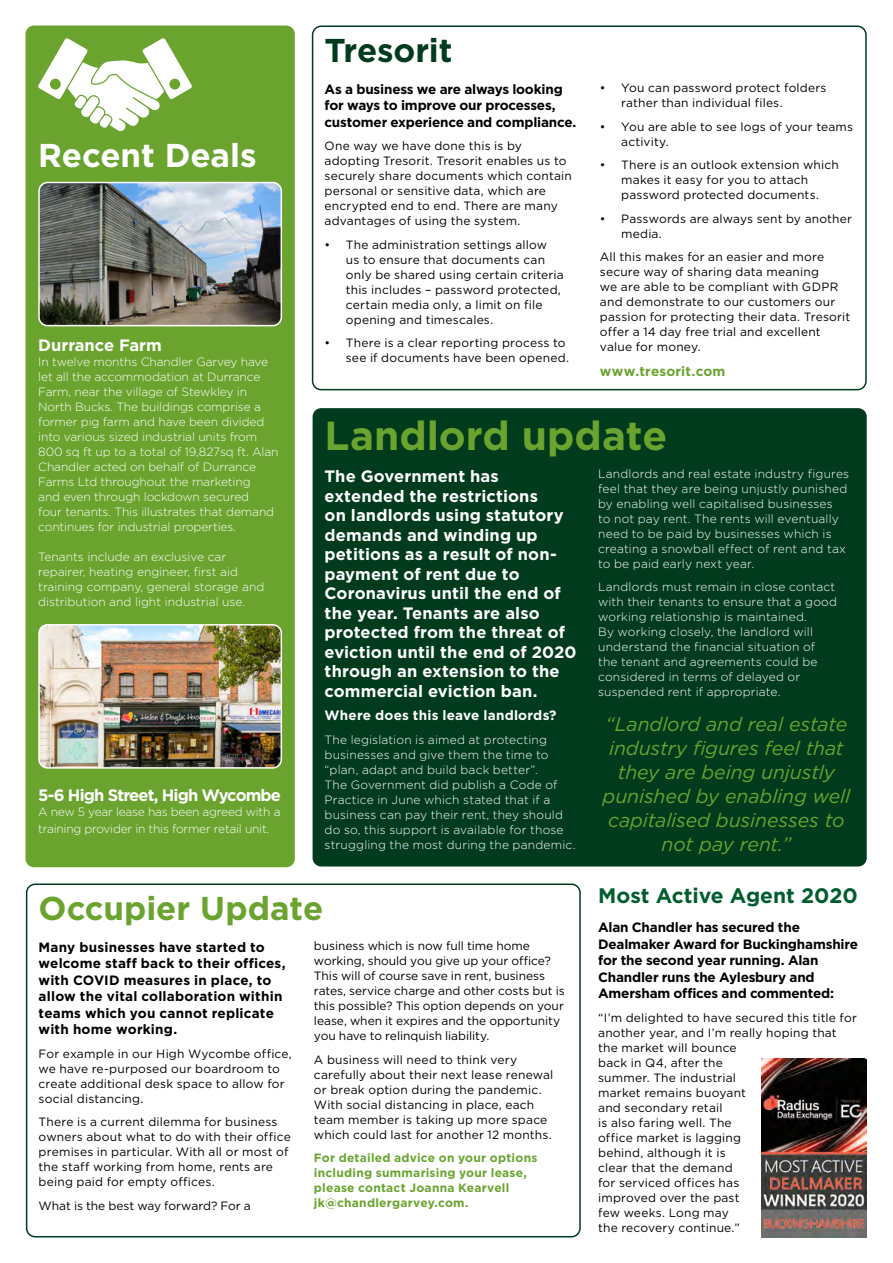
<style>
.page{position:relative;width:893px;height:1263px;background:#fff}
.page>*{position:absolute;margin:0;border:0;box-sizing:border-box;transform-origin:0 0}
.t1{font:700 40.5px "Gotham";color:#6aa42f}
.t2{font:700 33px "Gotham";color:#6aa42f}
.t3{font:700 33px "Gotham";color:#fff}
.t4{font:700 33px "Gotham";letter-spacing:-.005em;color:#003b1d}
.t5{font:700 21px "Gotham";color:#005d2e}
.t6{font:italic 19.5px/24px "Gotham";letter-spacing:-.005em;color:#6aa42f;text-align:center}
.t7{font:700 16.5px/19.5px "Gotham";letter-spacing:.005em;color:#fff}
.t8{font:700 16.5px "Gotham";letter-spacing:-.05em;color:#fff}
.t9{font:700 13.5px/16.5px "Gotham";letter-spacing:-.01em;color:#000}
.t10{font:700 13.5px/16.5px "Gotham";letter-spacing:.015em;color:#000}
.t11{font:700 13.5px "Gotham";letter-spacing:.015em;color:#fff}
.t12{font:700 13.5px "Gotham";letter-spacing:.015em;color:#6aa42f}
.t13{font:12px/15px "Gotham";letter-spacing:.015em;color:#000}
.t14{font:300 12px/15px "Gotham";color:#fff}
.t15{font:12px/15px "Gotham";letter-spacing:-.005em;color:#000}
.t16{font:700 12px/15px "Gotham";letter-spacing:.02em;color:#6aa42f}
.t17{font:300 12px/16.5px "Gotham";letter-spacing:-.02em;color:#fff}
</style>
<div class="page">
<div style="left:26px;top:883px;width:555px;height:354px;border:2px solid #003b1d;border-radius:9px"></div>
<div style="left:313px;top:408px;width:554px;height:458px;background:#003b1d;border-radius:9px"></div>
<div style="left:26px;top:26px;width:269px;height:841px;background:#6aa42f;border-radius:9px"></div>
<svg style="left:38px;top:38px;width:154px;height:93px"></svg>
<img style="left:39px;top:183px;width:242px;height:143px">
<div style="left:38px;top:182px;width:244px;height:144px;border:2px solid #fff;border-radius:9px"></div>
<img style="left:41px;top:625px;width:240px;height:141px">
<div style="left:38px;top:624px;width:244px;height:145px;border:2px solid #fff;border-radius:9px"></div>
<div style="left:312px;top:26px;width:555px;height:364px;border:2px solid #003b1d;border-radius:9px"></div>
<img style="left:761px;top:1058px;width:106px;height:179px">
<h2 class="t3" style="left:38px;top:136px;width:220px">Recent Deals</h2>
<h3 class="t7" style="left:38px;top:335px;width:125px">Durrance Farm</h3>
<p class="t14" style="left:38px;top:354px;width:242px">In twelve months Chandler Garvey have let all the accommodation at Durrance Farm, near the village of Stewkley in North Bucks. The buildings comprise a former pig farm and have been divided into various sized industrial units from 800 sq ft up to a total of 19,827sq ft. Alan Chandler acted on behalf of Durrance Farms Ltd throughout the marketing<br>and even through lockdown secured<br>four tenants. This illustrates that demand continues for industrial properties.</p>
<p class="t14" style="left:38px;top:549px;width:228px">Tenants include an exclusive car repairer, heating engineer, first aid training company, general storage and distribution and light industrial use.</p>
<h3 class="t8" style="left:38px;top:786px;width:244px">5-6 High Street, High Wycombe</h3>
<p class="t17" style="left:38px;top:804px;width:244px">A new 5 year lease has been agreed with a training provider in this former retail unit.</p>
<h2 class="t4" style="left:325px;top:32px;width:129px">Tresorit</h2>
<p class="t9" style="left:325px;top:80px;width:253px">As a business we are always looking for ways to improve our processes, customer experience and compliance.</p>
<p class="t13" style="left:325px;top:138px;width:249px">One way we have done this is by adopting Tresorit. Tresorit enables us to securely share documents which contain personal or sensitive data, which are encrypted end to end. There are many advantages of using the system.</p>
<p class="t13" style="left:346px;top:237px;width:219px;text-indent:-21px">• The administration settings allow us to ensure that documents can only be shared using certain criteria this includes – password protected, certain media only, a limit on file opening and timescales.</p>
<p class="t13" style="left:325px;top:335px;width:246px;text-align:right">• There is a clear reporting process to see if documents have been opened.</p>
<p class="t13" style="left:621px;top:80px;width:207px;text-indent:-21px">• You can password protect folders rather than individual files.</p>
<p class="t13" style="left:621px;top:119px;width:233px;text-indent:-21px">• You are able to see logs of your teams activity.</p>
<p class="t13" style="left:621px;top:157px;width:219px;text-indent:-21px">• There is an outlook extension which makes it easy for you to attach password protected documents.</p>
<p class="t13" style="left:621px;top:211px;width:232px;text-indent:-21px">• Passwords are always sent by another media.</p>
<p class="t13" style="left:600px;top:249px;width:252px">All this makes for an easier and more secure way of sharing data meaning<br>we are able to be compliant with GDPR and demonstrate to our customers our passion for protecting their data. Tresorit offer a 14 day free trial and excellent value for money.</p>
<p class="t12" style="left:600px;top:364px;width:127px">www.tresorit.com</p>
<h1 class="t1" style="left:325px;top:412px;width:344px">Landlord update</h1>
<p class="t7" style="left:325px;top:466px;width:253px">The Government has extended the restrictions<br>on landlords using statutory demands and winding up petitions as a result of non&shy;payment of rent due to<br>Coronavirus until the end of the year. Tenants are also protected from the threat of eviction until the end of 2020 through an extension to the commercial eviction ban.</p>
<p class="t11" style="left:325px;top:707px;width:233px">Where does this leave landlords?</p>
<p class="t14" style="left:325px;top:732px;width:252px">The legislation is aimed at protecting businesses and give them the time to “plan, adapt and build back better”.<br>The Government did publish a Code of Practice in June which stated that if a business can pay their rent, they should do so, this support is available for those struggling the most during the pandemic.</p>
<p class="t14" style="left:598px;top:466px;width:253px">Landlords and real estate industry figures feel that they are being unjustly punished by enabling well capitalised businesses<br>to not pay rent. The rents will eventually need to be paid by businesses which is creating a snowball effect of rent and tax to be paid early next year.</p>
<p class="t14" style="left:598px;top:579px;width:240px">Landlords must remain in close contact with their tenants to ensure that a good working relationship is maintained.<br>By working closely, the landlord will understand the financial situation of the tenant and agreements could be considered in terms of delayed or suspended rent if appropriate.</p>
<h3 class="t6" style="left:602px;top:712px;width:249px">“Landlord and real estate industry figures feel that they are being unjustly punished by enabling well capitalised businesses to not pay rent.”</h3>
<h2 class="t2" style="left:39px;top:889px;width:286px">Occupier Update</h2>
<p class="t10" style="left:39px;top:938px;width:248px">Many businesses have started to welcome staff back to their offices, with COVID measures in place, to allow the vital collaboration within teams which you cannot replicate with home working.</p>
<p class="t13" style="left:39px;top:1046px;width:255px">For example in our High Wycombe office, we have re-purposed our boardroom to create additional desk space to allow for social distancing.</p>
<p class="t13" style="left:39px;top:1114px;width:254px">There is a current dilemma for business owners about what to do with their office premises in particular. With all or most of the staff working from home, rents are being paid for empty offices.</p>
<p class="t15" style="left:39px;top:1198px;width:214px">What is the best way forward? For a</p>
<p class="t15" style="left:314px;top:938px;width:252px">business which is now full time home working, should you give up your office?<br>This will of course save in rent, business rates, service charge and other costs but is this possible? This option depends on your lease, when it expires and the opportunity you have to relinquish liability.</p>
<p class="t13" style="left:314px;top:1052px;width:241px">A business will need to think very carefully about their next lease renewal or break option during the pandemic.<br>With social distancing in place, each team member is taking up more space which could last for another 12 months.</p>
<p class="t16" style="left:314px;top:1150px;width:225px">For detailed advice on your options including summarising your lease, please contact Joanna Kearvell jk@chandlergarvey.com.</p>
<h3 class="t5" style="left:598px;top:883px;width:261px">Most Active Agent 2020</h3>
<p class="t9" style="left:598px;top:919px;width:261px">Alan Chandler has secured the Dealmaker Award for Buckinghamshire for the second year running. Alan Chandler runs the Aylesbury and Amersham offices and commented:</p>
<p class="t13" style="left:598px;top:1009px;width:260px">“I’m delighted to have secured this title for another year, and I’m really hoping that the market will bounce<br>back in Q4, after the<br>summer. The industrial<br>market remains buoyant<br>and secondary retail<br>is also faring well. The<br>office market is lagging<br>behind, although it is<br>clear that the demand<br>for serviced offices has<br>improved over the past<br>few weeks. Long may<br>the recovery continue.”</p>
</div>
